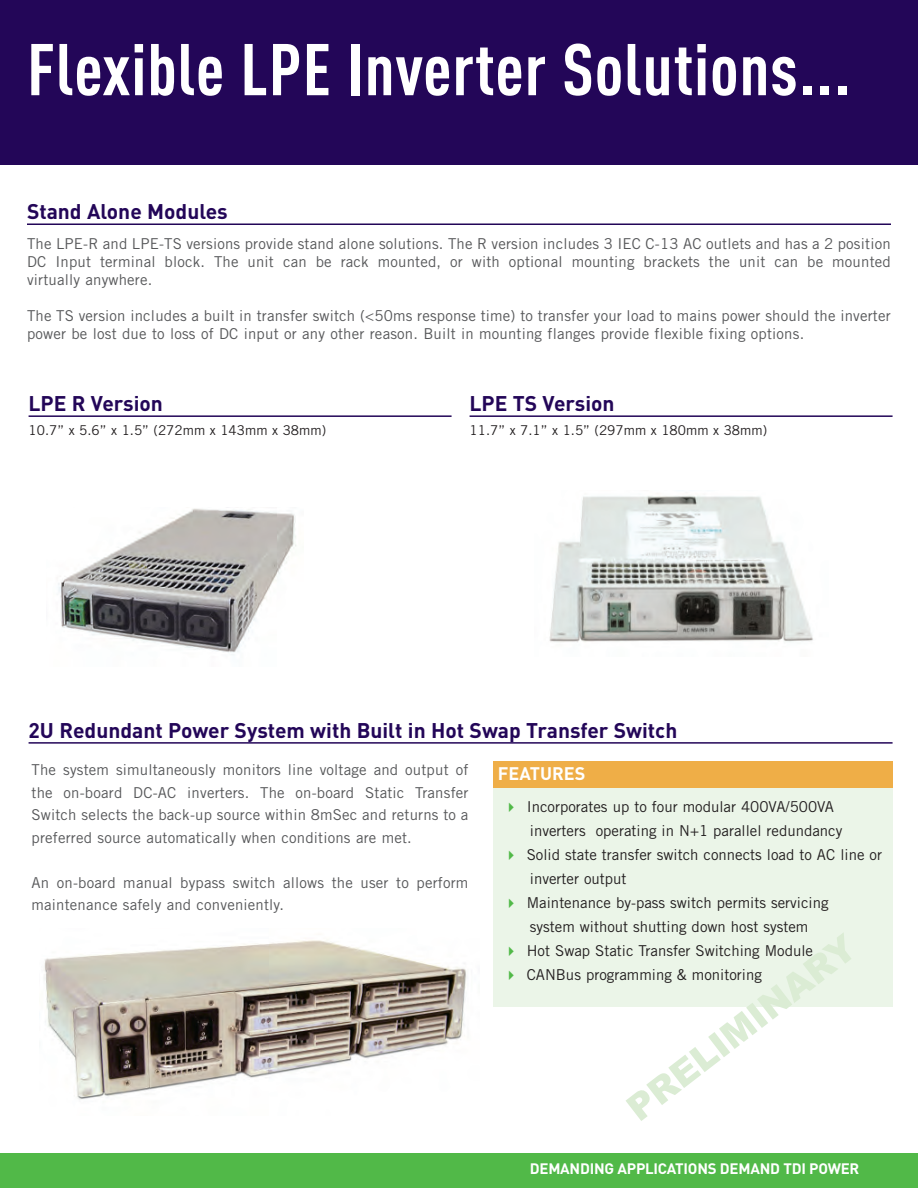
<style>
.page{position:relative;width:918px;height:1188px;background:#fff}
.page>*{position:absolute;margin:0;border:0;box-sizing:border-box;transform-origin:0 0}
.t1{font:700 72px "DIN Cond";letter-spacing:.01em;color:#fff}
.t2{font:900 36px "Arial";color:#dbecd4}
.t3{font:700 21px "DIN";color:#230658}
.t4{font:700 18px "DIN";color:#fff}
.t5{font:15px/22.5px "Trade Gothic LT Std";letter-spacing:.01em;color:#57585a;text-align:justify}
.t6{font:15px/24px "Trade Gothic LT Std";color:#231f20}
.t7{font:700 15px "DIN";letter-spacing:-.015em;color:#fff}
.t8{font:13.5px "Trade Gothic LT Std";color:#231f20}
.s1{color:#51b948}
</style>
<div class="page">
<div style="left:0;top:1153px;width:918px;height:35px;background:#51b948"></div>
<div style="left:0;top:0;width:918px;height:165px;background:#230658"></div>
<img style="left:58px;top:508px;width:238px;height:147px">
<hr style="left:29px;top:415px;width:423px;height:2px;background:#230658">
<hr style="left:470px;top:415px;width:423px;height:2px;background:#230658">
<img style="left:549px;top:495px;width:264px;height:147px">
<img style="left:44px;top:940px;width:423px;height:160px">
<div style="left:493px;top:787px;width:399px;height:220px;background:#ebf5e8"></div>
<div style="left:493px;top:761px;width:400px;height:27px;background:#efae47"></div>
<hr style="left:29px;top:742px;width:864px;height:2px;background:#230658">
<hr style="left:27px;top:223px;width:864px;height:2px;background:#230658">
<h1 class="t1" style="left:27px;top:44px;width:825px">Flexible LPE Inverter Solutions...</h1>
<h3 class="t3" style="left:27px;top:200px;width:202px">Stand Alone Modules</h3>
<p class="t5" style="left:27px;top:236px;width:865px;line-height:18px">The LPE-R and LPE-TS versions provide stand alone solutions. The R version includes 3 IEC C-13 AC outlets and has a 2 position DC Input terminal block. The unit can be rack mounted, or with optional mounting brackets the unit can be mounted virtually anywhere.</p>
<p class="t5" style="left:27px;top:308px;width:865px;line-height:18px">The TS version includes a built in transfer switch (&lt;50ms response time) to transfer your load to mains power should the inverter power be lost due to loss of DC input or any other reason. Built in mounting flanges provide flexible fixing options.</p>
<h3 class="t3" style="left:29px;top:392px;width:136px">LPE R Version</h3>
<p class="t8" style="left:29px;top:426px;width:299px">10.7” x 5.6” x 1.5” (272mm x 143mm x 38mm)</p>
<h3 class="t3" style="left:470px;top:392px;width:147px">LPE TS Version</h3>
<p class="t8" style="left:470px;top:426px;width:299px">11.7” x 7.1” x 1.5” (297mm x 180mm x 38mm)</p>
<h3 class="t3" style="left:29px;top:718px;width:650px">2U Redundant Power System with Built in Hot Swap Transfer Switch</h3>
<p class="t5" style="left:32px;top:760px;width:438px">The system simultaneously monitors line voltage and output of the on-board DC-AC inverters. The on-board Static Transfer Switch selects the back-up source within 8mSec and returns to a preferred source automatically when conditions are met.</p>
<p class="t5" style="left:32px;top:873px;width:438px">An on-board manual bypass switch allows the user to perform maintenance safely and conveniently.</p>
<p class="t4" style="left:498px;top:763px;width:89px">FEATURES</p>
<p class="t6" style="left:530px;top:796px;width:314px;text-indent:-26px"><span class="s1">✔</span> Incorporates up to four modular 400VA/500VA inverters operating in N+1 parallel redundancy</p>
<p class="t6" style="left:530px;top:844px;width:354px;text-indent:-26px"><span class="s1">✔</span> Solid state transfer switch connects load to AC line or inverter output</p>
<p class="t6" style="left:504px;top:892px;width:327px;text-align:center"><span class="s1">✔</span> Maintenance by-pass switch permits servicing system without shutting down host system</p>
<p class="t6" style="left:504px;top:940px;width:311px"><span class="s1">✔</span> Hot Swap Static Transfer Switching Module</p>
<p class="t6" style="left:504px;top:964px;width:260px"><span class="s1">✔</span> CANBus programming &amp; monitoring</p>
<h2 class="t2" style="left:619px;top:1097px;width:280px;rotate:-38deg">PRELIMINARY</h2>
<p class="t7" style="left:530px;top:1160px;width:331px">DEMANDING APPLICATIONS DEMAND TDI POWER</p>
</div>
